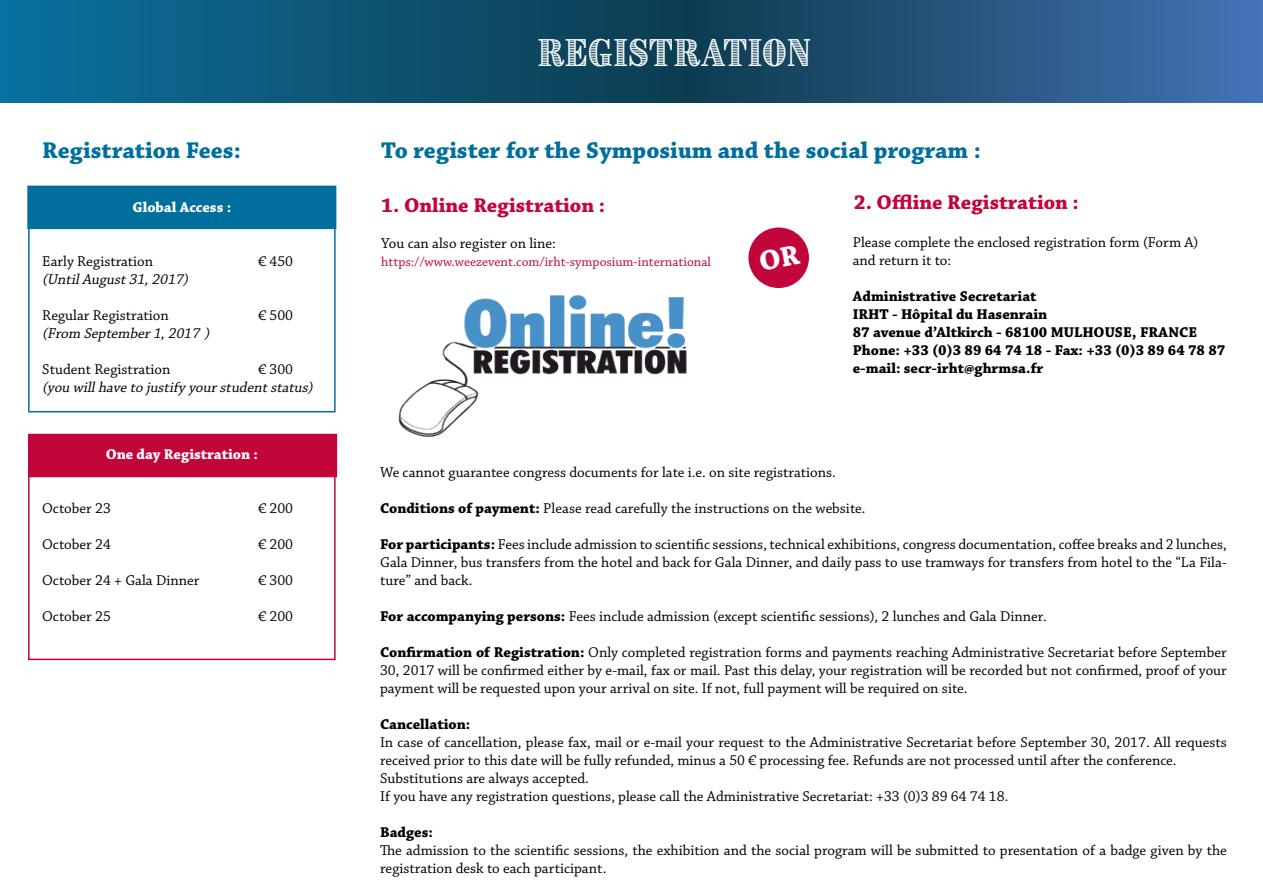
<style>
.page{position:relative;width:1263px;height:893px;background:#fff}
.page>*{position:absolute;margin:0;border:0;box-sizing:border-box;transform-origin:0 0}
.t1{font:33px "Brim Narrow Combined 1";color:#fff}
.t2{font:700 24px "Chaparral Pro";color:#006f9e}
.t3{font:700 21px "Chaparral Pro";color:#c2063b}
.t4{font:15px/18px "Chaparral Pro";color:#000;text-align:justify}
.t5{font:700 15px "Chaparral Pro";color:#000}
.t6{font:italic 15px/18px "Chaparral Pro";color:#000}
.t7{font:700 15px "Chaparral Pro";color:#fff}
.t8{font:13.5px "Chaparral Pro";color:#c2063b}
.s1{font-style:normal}
.s2{font-weight:700}
</style>
<div class="page">
<div style="left:27px;top:186px;width:309px;height:43px;background:#006f9e"></div>
<svg style="left:0;top:0;width:1263px;height:102px"></svg>
<div style="left:28px;top:186px;width:308px;height:226px;border:2px solid #056f9f"></div>
<div style="left:28px;top:434px;width:309px;height:43px;background:#c2063b"></div>
<div style="left:28px;top:434px;width:308px;height:226px;border:2px solid #c2063b"></div>
<img style="left:398px;top:295px;width:289px;height:142px">
<div style="left:748px;top:227px;width:61px;height:61px;background:#c2063b;border-radius:50%"></div>
<p class="t2" style="left:42px;top:136px;width:200px">Registration Fees:</p>
<p class="t7" style="left:132px;top:198px;width:100px">Global Access :</p>
<p class="t4" style="left:42px;top:253px;width:112px">Early Registration</p>
<p class="t4" style="left:258px;top:253px;width:36px">€ 450</p>
<p class="t6" style="left:42px;top:271px;width:151px">(UntilAugust31,2017)</p>
<p class="t4" style="left:42px;top:307px;width:128px">Regular Registration</p>
<p class="t4" style="left:258px;top:307px;width:36px">€ 500</p>
<p class="t6" style="left:42px;top:325px;width:172px">(From September1,2017 )</p>
<p class="t4" style="left:42px;top:361px;width:130px">Student Registration</p>
<p class="t6" style="left:42px;top:361px;width:275px;text-indent:216px"><span class="s1">€ 300 </span>(you willhave to justify yourstudentstatus)</p>
<p class="t7" style="left:106px;top:446px;width:154px">One day Registration :</p>
<p class="t4" style="left:42px;top:500px;width:70px">October 23</p>
<p class="t4" style="left:258px;top:500px;width:36px">€ 200</p>
<p class="t4" style="left:42px;top:536px;width:70px">October 24</p>
<p class="t4" style="left:258px;top:536px;width:36px">€ 200</p>
<p class="t4" style="left:42px;top:572px;width:159px">October 24 + Gala Dinner</p>
<p class="t4" style="left:258px;top:572px;width:36px">€ 300</p>
<p class="t4" style="left:42px;top:608px;width:70px">October 25</p>
<p class="t4" style="left:258px;top:608px;width:36px">€ 200</p>
<p class="t1" style="left:537px;top:30px;width:275px">REGISTRATION</p>
<p class="t2" style="left:381px;top:136px;width:601px">To register for the Symposium and the social program :</p>
<p class="t3" style="left:381px;top:193px;width:225px">1. Online Registration :</p>
<p class="t4" style="left:381px;top:235px;width:176px">You can also register on line:</p>
<p class="t8" style="left:381px;top:254px;width:331px">https://www.weezevent.com/irht-symposium-international</p>
<p class="t3" style="left:854px;top:190px;width:227px">2. Offline Registration :</p>
<p class="t4" style="left:853px;top:234px;width:347px">Please complete the enclosed registration form (Form A)</p>
<p class="t4" style="left:853px;top:252px;width:100px">and return it to:</p>
<p class="t5" style="left:853px;top:287px;width:185px">Administrative Secretariat</p>
<p class="t5" style="left:853px;top:305px;width:196px">IRHT - Hôpital du Hasenrain</p>
<p class="t5" style="left:853px;top:323px;width:346px">87 avenue d’Altkirch - 68100 MULHOUSE, FRANCE</p>
<p class="t5" style="left:853px;top:341px;width:374px">Phone: +33 (0)3 89 64 74 18 - Fax: +33 (0)3 89 64 78 87</p>
<p class="t5" style="left:853px;top:359px;width:192px">e-mail: secr-irht@ghrmsa.fr</p>
<p class="t4" style="left:380px;top:464px;width:457px">We cannot guarantee congress documents for late i.e. on site registrations.</p>
<p class="t4" style="left:380px;top:500px;width:487px"><span class="s2">Conditions of payment:</span> Please read carefully the instructions on the website.</p>
<p class="t4" style="left:380px;top:536px;width:848px"><span class="s2">For participants:</span> Fees include admission to scientific sessions, technical exhibitions, congress documentation, coffee breaks and 2 lunches, Gala Dinner, bus transfers from the hotel and back for Gala Dinner, and daily pass to use tramways for transfers from hotel to the “La Fila&shy;ture” and back.</p>
<p class="t4" style="left:380px;top:608px;width:668px"><span class="s2">For accompanying persons:</span> Fees include admission (except scientific sessions), 2 lunches and Gala Dinner.</p>
<p class="t4" style="left:380px;top:644px;width:848px"><span class="s2">Confirmation of Registration:</span> Only completed registration forms and payments reaching Administrative Secretariat before September 30, 2017 will be confirmed either by e-mail, fax or mail. Past this delay, your registration will be recorded but not confirmed, proof of your payment will be requested upon your arrival on site. If not, full payment will be required on site.</p>
<p class="t5" style="left:380px;top:716px;width:92px">Cancellation:</p>
<p class="t4" style="left:380px;top:734px;width:848px">In case of cancellation, please fax, mail or e-mail your request to the Administrative Secretariat before September 30, 2017. All requests received prior to this date will be fully refunded, minus a 50 € processing fee. Refunds are not processed until after the conference.</p>
<p class="t4" style="left:380px;top:770px;width:210px">Substitutions are always accepted.</p>
<p class="t4" style="left:380px;top:788px;width:630px">If you have any registration questions, please call the Administrative Secretariat: +33 (0)3 89 64 74 18.</p>
<p class="t5" style="left:380px;top:824px;width:54px">Badges:</p>
<p class="t4" style="left:380px;top:842px;width:848px">The admission to the scientific sessions, the exhibition and the social program will be submitted to presentation of a badge given by the registration desk to each participant.</p>
</div>
